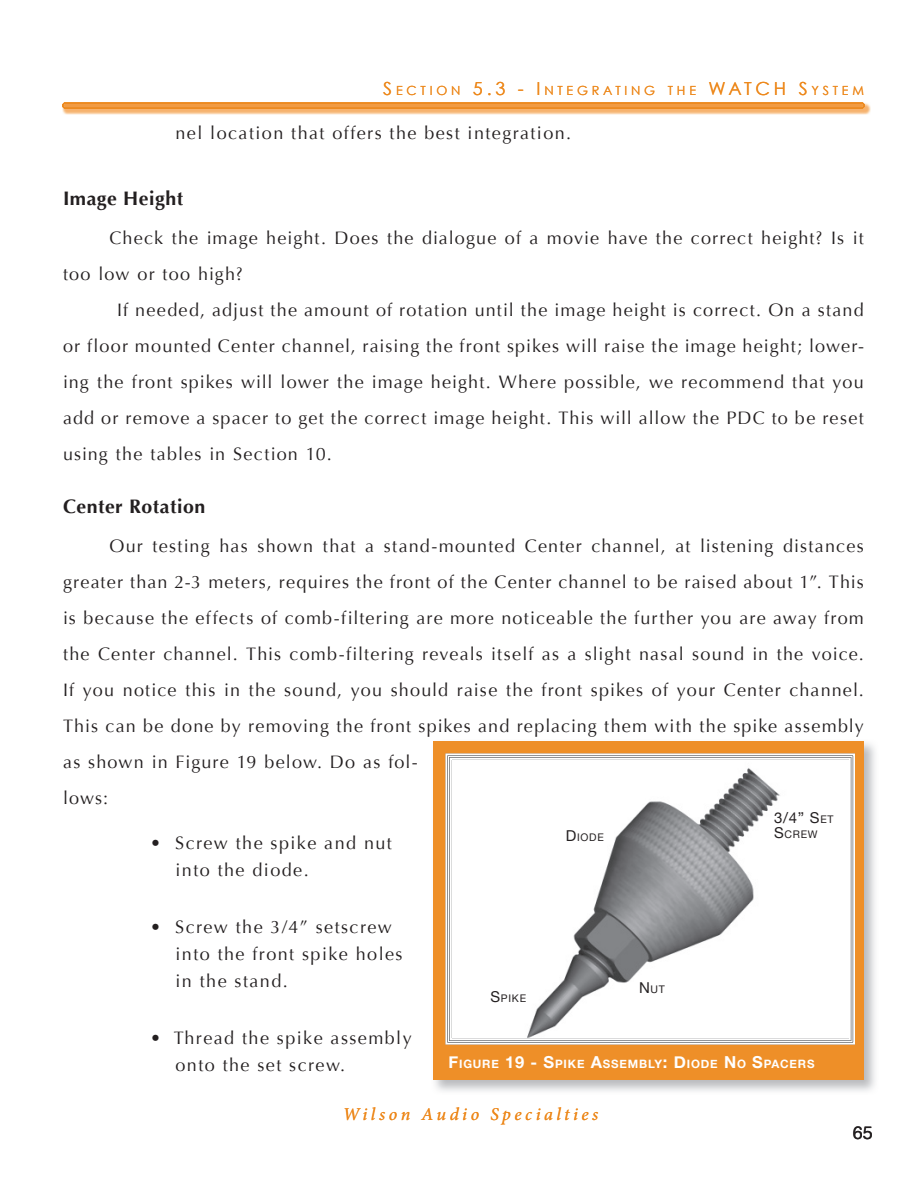
<style>
.page{position:relative;width:918px;height:1188px;background:#fff}
.page>*{position:absolute;margin:0;border:0;box-sizing:border-box;transform-origin:0 0}
.t1{font:700 19.5px "Optima";letter-spacing:.025em;color:#231f20}
.t2{font:18px/36px "Optima";letter-spacing:.07em;color:#231f20}
.t3{font:italic 18px "Minion Pro";letter-spacing:.195em;color:#ed891d}
.t4{font:18px "Helvetica";color:#231f20}
.t5{font:15px "Helvetica Neue";color:#231f20}
.t6{font:12.6px "Century Gothic";letter-spacing:.3em;color:#ed891d}
.t7{font:700 11.55px "Helvetica Neue";letter-spacing:.07em;color:#fff}
.t8{font:10.5px "Helvetica Neue";letter-spacing:.07em;color:#231f20}
.s1{font-size:18px}
.s2{font-size:10.5px}
.s3{font-size:15px}
.s4{font-size:16.5px}
</style>
<div class="page">
<img style="left:433px;top:741px;width:442px;height:350px">
<div style="left:434px;top:742px;width:430px;height:338px;background:#ee8f28"></div>
<svg style="left:445px;top:753px;width:410px;height:292px;background:#e1e1e2"></svg>
<div style="left:448px;top:756px;width:404px;height:286px;border:1px solid #fff"></div>
<div style="left:450px;top:758px;width:401px;height:282px;border:2px solid #fff"></div>
<img style="left:62px;top:103px;width:809px;height:12px">
<svg style="left:62px;top:102px;width:804px;height:8px;background:#ef9639"></svg>
<p class="t6" style="left:383px;top:82px;width:482px"><span class="s1">S</span>ECTION <span class="s1">5.3 - I</span>NTEGRATING THE <span class="s1">WATCH S</span>YSTEM</p>
<p class="t2" style="left:176px;top:115px;width:397px">nel location that offers the best integration.</p>
<p class="t1" style="left:63px;top:187px;width:122px">Image Height</p>
<p class="t2" style="left:63px;top:220px;width:802px;text-indent:46px">Check the image height. Does the dialogue of a movie have the correct height? Is it too low or too high?</p>
<p class="t2" style="left:63px;top:292px;width:803px;text-align:justify;text-indent:54px">If needed, adjust the amount of rotation until the image height is correct. On a stand or floor mounted Center channel, raising the front spikes will raise the image height; lower&shy;ing the front spikes will lower the image height. Where possible, we recommend that you add or remove a spacer to get the correct image height. This will allow the PDC to be reset using the tables in Section 10.</p>
<p class="t1" style="left:63px;top:495px;width:144px">Center Rotation</p>
<p class="t2" style="left:63px;top:528px;width:802px;text-indent:46px">Our testing has shown that a stand-mounted Center channel, at listening distances greater than 2-3 meters, requires the front of the Center channel to be raised about 1”. This is because the effects of comb-filtering are more noticeable the further you are away from the Center channel. This comb-filtering reveals itself as a slight nasal sound in the voice.<br>If you notice this in the sound, you should raise the front spikes of your Center channel.<br>This can be done by removing the front spikes and replacing them with the spike assembly as shown in Figure 19 below. Do as fol-<br>lows:</p>
<p class="t2" style="left:176px;top:830px;width:218px;line-height:27px;text-indent:-26px">• Screw the spike and nut into the diode.</p>
<p class="t5" style="left:774px;top:805px;width:61px">3/4” S<span class="s2">ET</span></p>
<p class="t8" style="left:774px;top:826px;width:45px"><span class="s3">S</span>CREW</p>
<p class="t8" style="left:566px;top:829px;width:40px"><span class="s3">D</span>IODE</p>
<p class="t2" style="left:176px;top:914px;width:229px;line-height:27px;text-indent:-26px">• Screw the 3/4” setscrew into the front spike holes in the stand.</p>
<p class="t2" style="left:176px;top:1025px;width:238px;line-height:27px;text-indent:-26px">• Thread the spike assembly onto the set screw.</p>
<p class="t8" style="left:490px;top:989px;width:37px"><span class="s3">S</span>PIKE</p>
<p class="t8" style="left:639px;top:980px;width:27px"><span class="s3">N</span>UT</p>
<p class="t7" style="left:448px;top:1054px;width:368px"><span class="s4">F</span>IGURE <span class="s4">19 - S</span>PIKE <span class="s4">A</span>SSEMBLY<span class="s4">: D</span>IODE <span class="s4">N</span>O <span class="s4">S</span>PACERS</p>
<p class="t3" style="left:343px;top:1102px;width:257px">Wilson Audio Specialties</p>
<p class="t4" style="left:853px;top:1119px;width:22px">65</p>
</div>
